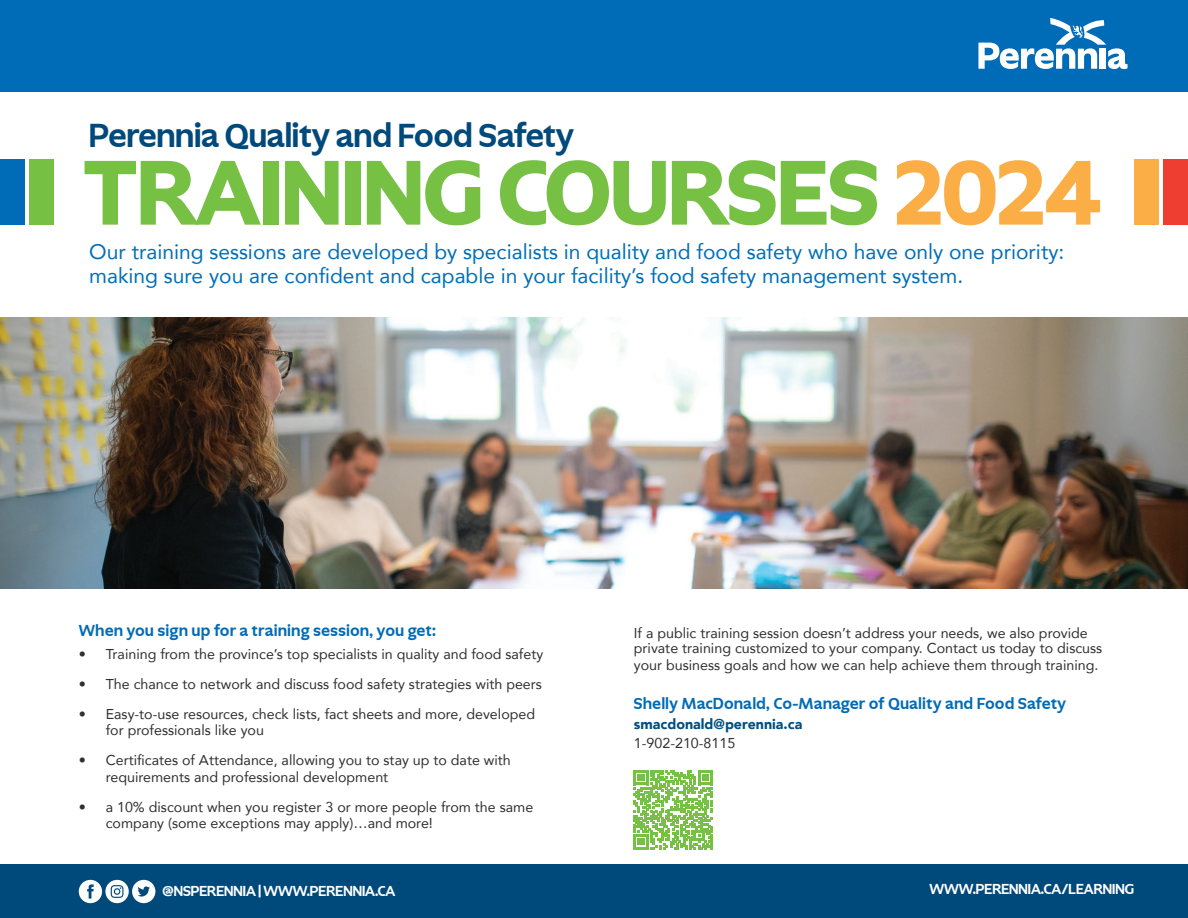
<style>
.page{position:relative;width:1188px;height:918px;background:#fff}
.page>*{position:absolute;margin:0;border:0;box-sizing:border-box;transform-origin:0 0}
.t1{font:800 96px "Ghost";color:#76c043}
.t2{font:700 34.5px "Ghost";letter-spacing:.01em;color:#00497b}
.t3{font:21px/24px "Avenir";color:#006fb9}
.t4{font:700 16.5px "Ghost";letter-spacing:.04em;color:#006bb6}
.t5{font:700 15px "Ghost";color:#fff}
.t6{font:14.25px/16.5px "Avenir";color:#312f30}
.t7{font:900 14.25px "Avenir";color:#004f80}
.s1{color:#fbae46}
</style>
<div class="page">
<div style="left:0;top:864px;width:1188px;height:54px;background:#00497b"></div>
<div style="left:132px;top:880px;width:23px;height:23px;background:#fff;border-radius:12px"></div>
<svg style="left:138px;top:886px;width:12px;height:11px"></svg>
<div style="left:79px;top:880px;width:23px;height:23px;background:#fff;border-radius:12px"></div>
<svg style="left:87px;top:884px;width:7px;height:15px"></svg>
<svg style="left:105px;top:880px;width:24px;height:23px"></svg>
<svg style="left:111px;top:885px;width:12px;height:13px"></svg>
<img style="left:0;top:317px;width:1188px;height:272px">
<div style="left:0;top:0;width:1188px;height:92px;background:#006bb6"></div>
<svg style="left:978px;top:18px;width:150px;height:51px"></svg>
<div style="left:1163px;top:160px;width:25px;height:65px;background:#ee3e32"></div>
<div style="left:29px;top:160px;width:25px;height:65px;background:#76c043"></div>
<div style="left:1134px;top:160px;width:25px;height:65px;background:#fbae46"></div>
<div style="left:0;top:160px;width:25px;height:65px;background:#006bb6"></div>
<svg style="left:634px;top:770px;width:79px;height:80px"></svg>
<h2 class="t2" style="left:89px;top:114px;width:486px">Perennia Quality and Food Safety</h2>
<h1 class="t1" style="left:84px;top:132px;width:1019px">TRAINING COURSES <span class="s1">2024</span></h1>
<h3 class="t3" style="left:89px;top:239px;width:977px">Our training sessions are developed by specialists in quality and food safety who have only one priority: making sure you are confident and capable in your facility’s food safety management system.</h3>
<p class="t4" style="left:79px;top:620px;width:359px">When you sign up for a training session, you get:</p>
<p class="t6" style="left:79px;top:645px;width:466px">• Training from the province’s top specialists in quality and food safety</p>
<p class="t6" style="left:79px;top:675px;width:465px">• The chance to network and discuss food safety strategies with peers</p>
<p class="t6" style="left:106px;top:705px;width:431px;text-indent:-27px">• Easy-to-use resources, check lists, fact sheets and more, developed for professionals like you</p>
<p class="t6" style="left:106px;top:752px;width:407px;text-indent:-27px">• Certificates of Attendance, allowing you to stay up to date with requirements and professional development</p>
<p class="t6" style="left:106px;top:798px;width:429px;text-indent:-27px">• a 10% discount when you register 3 or more people from the same company (some exceptions may apply)…and more!</p>
<p class="t5" style="left:163px;top:881px;width:234px">@NSPERENNIA | WWW.PERENNIA.CA</p>
<p class="t6" style="left:634px;top:625px;width:470px;line-height:15px">If a public training session doesn’t address your needs, we also provide private training customized to your company. Contact us today to discuss</p>
<p class="t6" style="left:634px;top:656px;width:466px">your business goals and how we can help achieve them through training.</p>
<p class="t4" style="left:634px;top:694px;width:434px">Shelly MacDonald, Co-Manager of Quality and Food Safety</p>
<p class="t7" style="left:634px;top:712px;width:170px">smacdonald@perennia.ca</p>
<p class="t6" style="left:634px;top:735px;width:103px">1-902-210-8115</p>
<p class="t5" style="left:929px;top:880px;width:206px">WWW.PERENNIA.CA/LEARNING</p>
</div>
